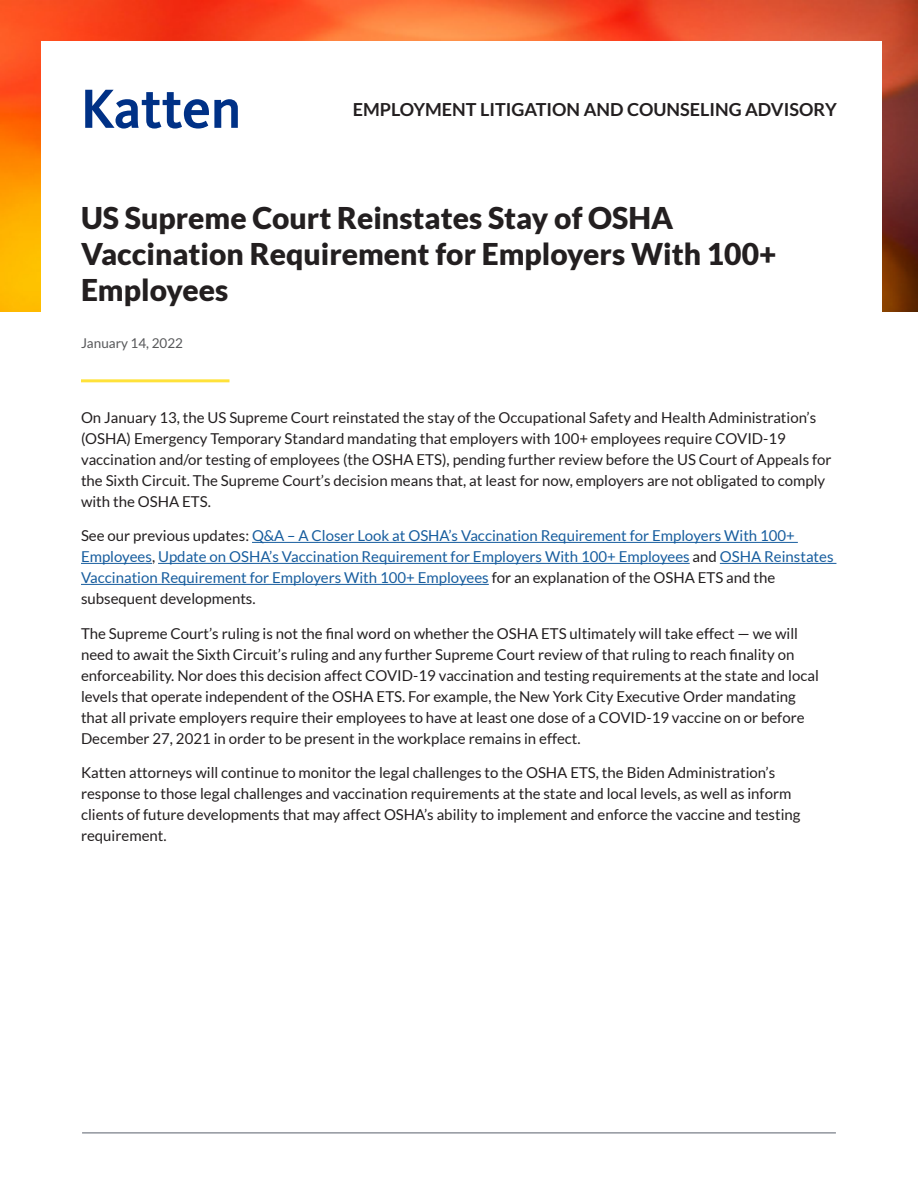
<style>
.page{position:relative;width:918px;height:1188px;background:#fff}
.page>*{position:absolute;margin:0;border:0;box-sizing:border-box;transform-origin:0 0}
.t1{font:900 30px/36px "Lato";color:#231f20}
.t2{font:700 18px "Lato";color:#231f20}
.t3{font:15px/21px "Lato";color:#231f20}
.t4{font:15px/21px "Lato";color:#175d9e}
.Alpha{font:13.5px "Lato";color:#57585a}
.s1{color:#231f20}
</style>
<div class="page">
<img style="left:0;top:0;width:918px;height:311px">
<div style="left:41px;top:41px;width:841px;height:328px;background:#fff"></div>
<svg style="left:85px;top:90px;width:153px;height:39px"></svg>
<hr style="left:82px;top:1132px;width:754px;height:2px;background:#91959d">
<hr style="left:81px;top:379px;width:149px;height:3px;background:#ffe23a">
<hr style="left:252px;top:542px;width:546px;height:1px;background:#175d9e">
<hr style="left:81px;top:563px;width:71px;height:1px;background:#175d9e">
<hr style="left:158px;top:563px;width:532px;height:1px;background:#175d9e">
<hr style="left:720px;top:563px;width:116px;height:1px;background:#175d9e">
<hr style="left:81px;top:584px;width:408px;height:1px;background:#175d9e">
<p class="t2" style="left:353px;top:99px;width:486px">EMPLOYMENT LITIGATION AND COUNSELING ADVISORY</p>
<p class="t1" style="left:81px;top:200px;width:697px">US Supreme Court Reinstates Stay of OSHA<br>Vaccination Requirement for Employers With 100+<br>Employees</p>
<p class="Alpha" style="left:81px;top:335px;width:104px">January 14, 2022</p>
<p class="t3" style="left:81px;top:407px;width:752px">On January 13, the US Supreme Court reinstated the stay of the Occupational Safety and Health Administration’s (OSHA) Emergency Temporary Standard mandating that employers with 100+ employees require COVID-19 vaccination and/or testing of employees (the OSHA ETS), pending further review before the US Court of Appeals for the Sixth Circuit. The Supreme Court’s decision means that, at least for now, employers are not obligated to comply with the OSHA ETS.</p>
<p class="t4" style="left:81px;top:525px;width:754px"><span class="s1">See our previous updates:</span> Q&amp;A – A Closer Look at OSHA’s Vaccination Requirement for Employers With 100+ Employees<span class="s1">,</span> Update on OSHA’s Vaccination Requirement for Employers With 100+ Employees <span class="s1">and</span> OSHA Reinstates Vaccination Requirement for Employers With 100+ Employees <span class="s1">for an explanation of the OSHA ETS and the subsequent developments.</span></p>
<p class="t3" style="left:81px;top:623px;width:739px">The Supreme Court’s ruling is not the final word on whether the OSHA ETS ultimately will take effect — we will need to await the Sixth Circuit’s ruling and any further Supreme Court review of that ruling to reach finality on enforceability. Nor does this decision affect COVID-19 vaccination and testing requirements at the state and local levels that operate independent of the OSHA ETS. For example, the New York City Executive Order mandating that all private employers require their employees to have at least one dose of a COVID-19 vaccine on or before December 27, 2021 in order to be present in the workplace remains in effect.</p>
<p class="t3" style="left:81px;top:762px;width:721px">Katten attorneys will continue to monitor the legal challenges to the OSHA ETS, the Biden Administration’s response to those legal challenges and vaccination requirements at the state and local levels, as well as inform clients of future developments that may affect OSHA’s ability to implement and enforce the vaccine and testing requirement.</p>
</div>
